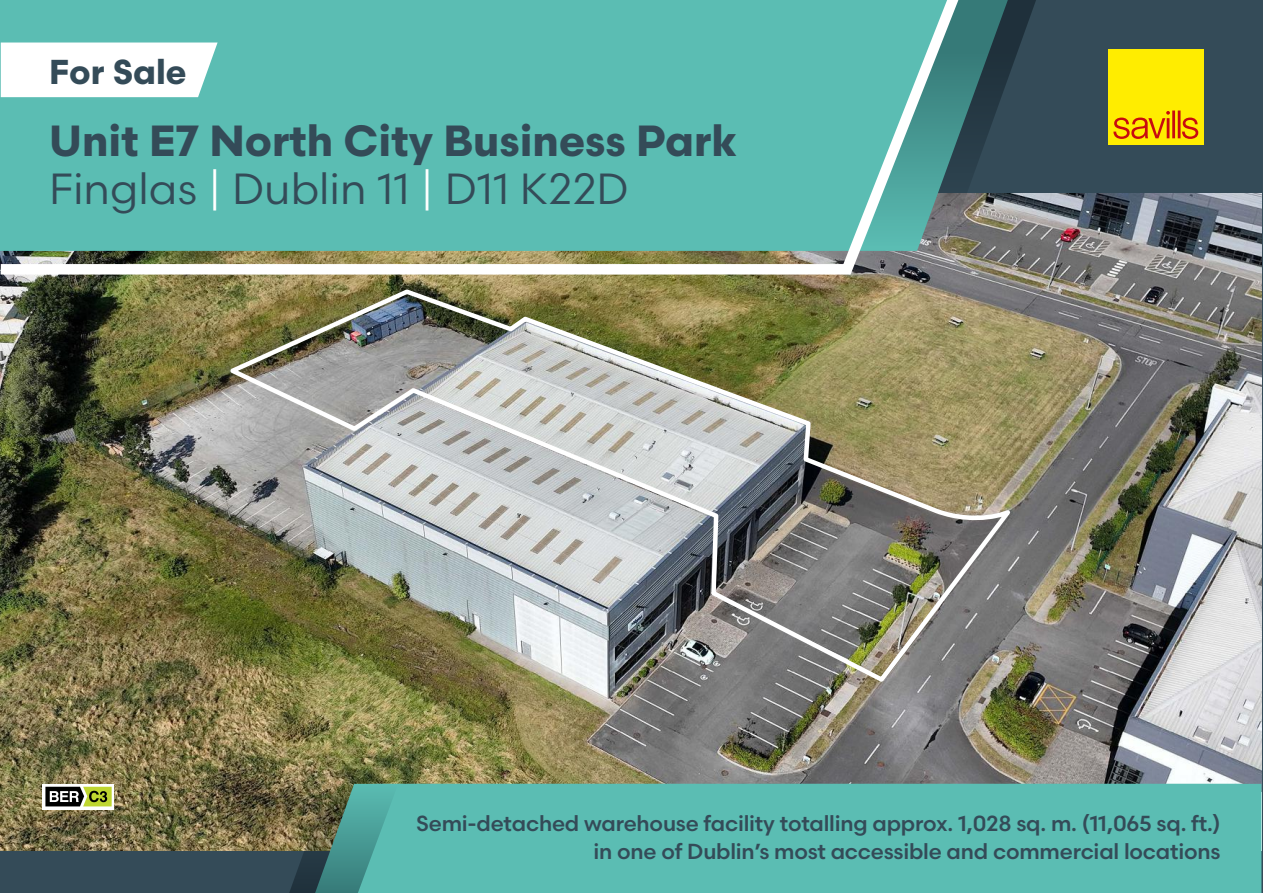
<style>
.page{position:relative;width:1263px;height:893px;background:#344b58}
.page>*{position:absolute;margin:0;border:0;box-sizing:border-box;transform-origin:0 0}
.t1{font:700 43.5px/47.7px "Scandia";color:#344b58}
.t2{font:700 34.5px "Scandia";color:#344b58}
.t3{font:500 21.75px/28.5px "Scandia";letter-spacing:-.01em;color:#344b58;text-align:right}
.s1{font-weight:400}
.s2{font-weight:400;color:#fff}
</style>
<div class="page">
<img style="left:0;top:193px;width:1261px;height:657px">
<div style="left:398px;top:784px;width:863px;height:109px;background:#5bbdb3"></div>
<svg style="left:289px;top:784px;width:109px;height:109px"></svg>
<svg style="left:970px;top:0;width:66px;height:254px"></svg>
<div style="left:1108px;top:49px;width:95px;height:96px;background:#ffed00"></div>
<svg style="left:1113px;top:111px;width:85px;height:28px"></svg>
<svg style="left:0;top:0;width:970px;height:280px"></svg>
<img style="left:222px;top:287px;width:790px;height:398px">
<svg style="left:43px;top:784px;width:71px;height:25px"></svg>
<svg style="left:45px;top:787px;width:67px;height:19px"></svg>
<h2 class="t2" style="left:49px;top:50px;width:139px">For Sale</h2>
<h1 class="t1" style="left:49px;top:116px;width:690px">Unit E7 North City Business Park<br><span class="s1">Finglas</span> <span class="s2">|</span> <span class="s1">Dublin 11</span> <span class="s2">|</span> <span class="s1">D11 K22D</span></h1>
<p class="t3" style="left:416px;top:809px;width:806px">Semi-detached warehouse facility totalling approx. 1,028 sq. m. (11,065 sq. ft.) in one of Dublin’s most accessible and commercial locations</p>
</div>
